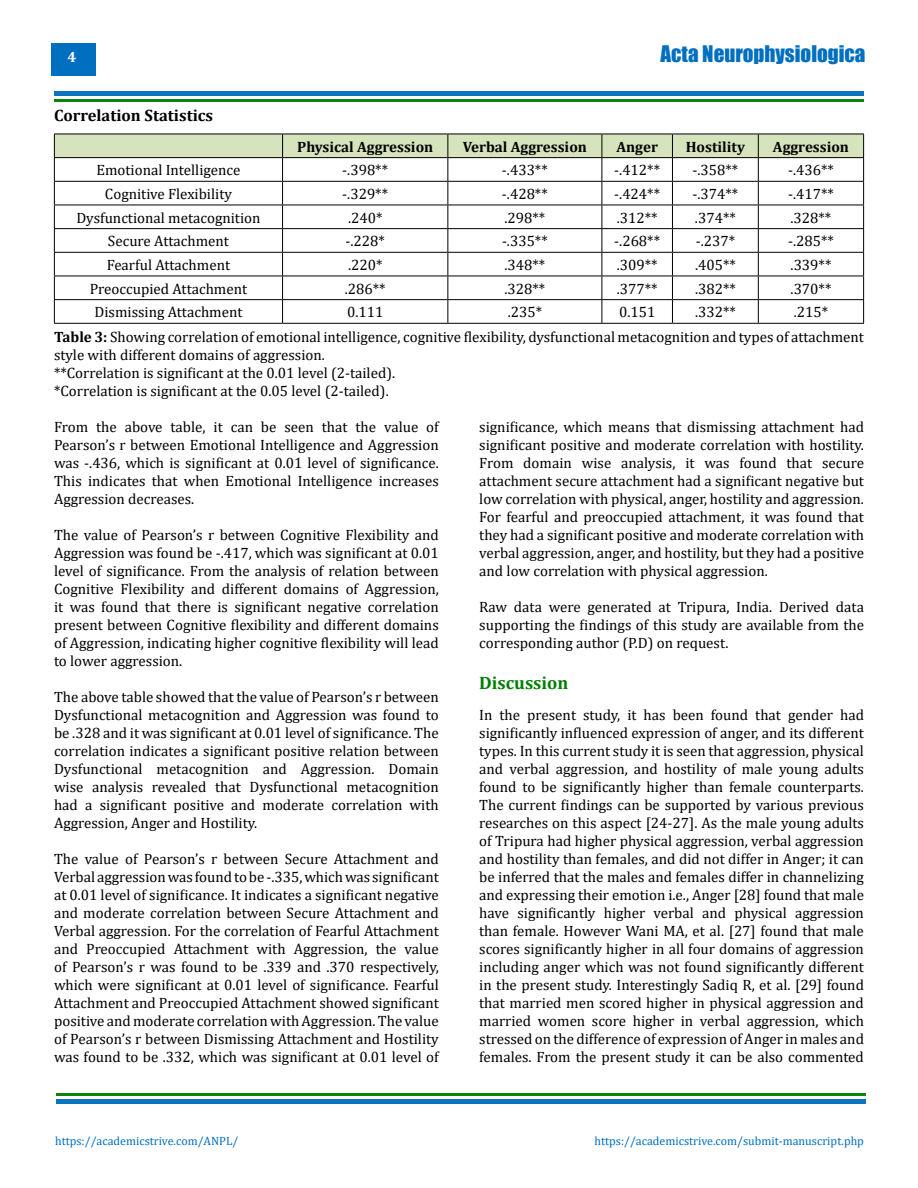
<style>
.page{position:relative;width:918px;height:1188px;background:#fff}
.page>*{position:absolute;margin:0;border:0;box-sizing:border-box;transform-origin:0 0}
.t1{font:21px "Impact";color:#006fc0}
.t2{font:700 18px "Cambria";color:#008000}
.t3{font:700 16.5px "Cambria";color:#000}
.t4{font:15px/18px "Cambria";color:#000;text-align:justify}
.t5{font:700 15px "Cambria";color:#000}
.t6{font:700 15px "Cambria";color:#fff}
.t7{font:12px "Cambria";color:#006fc0}
.s1{font-weight:700}
</style>
<div class="page">
<div style="left:51px;top:43px;width:45px;height:33px;background:#006fc0"></div>
<div style="left:54px;top:91px;width:810px;height:5px;background:#0b75c2"></div>
<div style="left:56px;top:1099px;width:810px;height:5px;background:#0b75c2"></div>
<hr style="left:54px;top:99px;width:810px;height:3px;background:#007f01">
<hr style="left:56px;top:1094px;width:810px;height:2px;background:#007f01">
<hr style="left:54px;top:323px;width:229px;height:1px;background:#000">
<hr style="left:283px;top:323px;width:165px;height:1px;background:#000">
<hr style="left:448px;top:323px;width:154px;height:1px;background:#000">
<hr style="left:602px;top:323px;width:70px;height:1px;background:#000">
<hr style="left:672px;top:323px;width:86px;height:1px;background:#000">
<hr style="left:758px;top:323px;width:106px;height:1px;background:#000">
<svg style="left:54px;top:134px;width:810px;height:189px"></svg>
<p class="t6" style="left:68px;top:47px;width:10px">4</p>
<p class="t3" style="left:54px;top:104px;width:161px">Correlation Statistics</p>
<h1 class="t1" style="left:661px;top:37px;width:206px">Acta Neurophysiologica</h1>
<p class="t5" style="left:297px;top:136px;width:138px">Physical Aggression</p>
<p class="t5" style="left:463px;top:136px;width:126px">Verbal Aggression</p>
<p class="t5" style="left:616px;top:136px;width:43px">Anger</p>
<p class="t5" style="left:686px;top:136px;width:61px">Hostility</p>
<p class="t5" style="left:773px;top:136px;width:78px">Aggression</p>
<p class="t4" style="left:96px;top:161px;width:146px">Emotional Intelligence</p>
<p class="t4" style="left:342px;top:161px;width:47px">-.398**</p>
<p class="t4" style="left:502px;top:161px;width:47px">-.433**</p>
<p class="t4" style="left:614px;top:161px;width:47px">-.412**</p>
<p class="t4" style="left:693px;top:161px;width:47px">-.358**</p>
<p class="t4" style="left:788px;top:161px;width:47px">-.436**</p>
<p class="t4" style="left:105px;top:185px;width:129px">Cognitive Flexibility</p>
<p class="t4" style="left:342px;top:185px;width:47px">-.329**</p>
<p class="t4" style="left:502px;top:185px;width:47px">-.428**</p>
<p class="t4" style="left:614px;top:185px;width:47px">-.424**</p>
<p class="t4" style="left:693px;top:185px;width:47px">-.374**</p>
<p class="t4" style="left:788px;top:185px;width:47px">-.417**</p>
<p class="t4" style="left:76px;top:208px;width:186px">Dysfunctional metacognition</p>
<p class="t4" style="left:348px;top:208px;width:36px">.240*</p>
<p class="t4" style="left:504px;top:208px;width:42px">.298**</p>
<p class="t4" style="left:617px;top:208px;width:42px">.312**</p>
<p class="t4" style="left:695px;top:208px;width:42px">.374**</p>
<p class="t4" style="left:791px;top:208px;width:42px">.328**</p>
<p class="t4" style="left:108px;top:232px;width:122px">Secure Attachment</p>
<p class="t4" style="left:346px;top:232px;width:41px">-.228*</p>
<p class="t4" style="left:502px;top:232px;width:47px">-.335**</p>
<p class="t4" style="left:614px;top:232px;width:47px">-.268**</p>
<p class="t4" style="left:696px;top:232px;width:41px">-.237*</p>
<p class="t4" style="left:788px;top:232px;width:47px">-.285**</p>
<p class="t4" style="left:107px;top:256px;width:125px">Fearful Attachment</p>
<p class="t4" style="left:348px;top:256px;width:36px">.220*</p>
<p class="t4" style="left:505px;top:256px;width:42px">.348**</p>
<p class="t4" style="left:617px;top:256px;width:42px">.309**</p>
<p class="t4" style="left:695px;top:256px;width:42px">.405**</p>
<p class="t4" style="left:791px;top:256px;width:42px">.339**</p>
<p class="t4" style="left:90px;top:279px;width:159px">Preoccupied Attachment</p>
<p class="t4" style="left:345px;top:279px;width:42px">.286**</p>
<p class="t4" style="left:505px;top:279px;width:42px">.328**</p>
<p class="t4" style="left:617px;top:279px;width:42px">.377**</p>
<p class="t4" style="left:695px;top:279px;width:42px">.382**</p>
<p class="t4" style="left:791px;top:279px;width:42px">.370**</p>
<p class="t4" style="left:94px;top:303px;width:150px">Dismissing Attachment</p>
<p class="t4" style="left:347px;top:303px;width:38px">0.111</p>
<p class="t4" style="left:508px;top:303px;width:36px">.235*</p>
<p class="t4" style="left:619px;top:303px;width:38px">0.151</p>
<p class="t4" style="left:695px;top:303px;width:42px">.332**</p>
<p class="t4" style="left:54px;top:300px;width:811px;line-height:25.2px;text-indent:740px">.215*<br><span class="s1">Table 3:</span> Showing correlation of emotional intelligence, cognitive flexibility, dysfunctional metacognition and types of attachment</p>
<p class="t4" style="left:54px;top:346px;width:343px;text-align:left">style with different domains of aggression. **Correlation is significant at the 0.01 level (2-tailed). *Correlation is significant at the 0.05 level (2-tailed).</p>
<p class="t4" style="left:54px;top:418px;width:386px">From the above table, it can be seen that the value of Pearson’s r between Emotional Intelligence and Aggression was -.436, which is significant at 0.01 level of significance.<br>This indicates that when Emotional Intelligence increases Aggression decreases.</p>
<p class="t4" style="left:54px;top:526px;width:386px">The value of Pearson’s r between Cognitive Flexibility and Aggression was found be -.417, which was significant at 0.01 level of significance. From the analysis of relation between Cognitive Flexibility and different domains of Aggression, it was found that there is significant negative correlation present between Cognitive flexibility and different domains of Aggression, indicating higher cognitive flexibility will lead to lower aggression.</p>
<p class="t4" style="left:54px;top:688px;width:386px">The above table showed that the value of Pearson’s r between Dysfunctional metacognition and Aggression was found to be .328 and it was significant at 0.01 level of significance. The correlation indicates a significant positive relation between Dysfunctional metacognition and Aggression. Domain wise analysis revealed that Dysfunctional metacognition had a significant positive and moderate correlation with Aggression, Anger and Hostility.</p>
<p class="t4" style="left:54px;top:850px;width:386px">The value of Pearson’s r between Secure Attachment and Verbal aggression was found to be -.335, which was significant at 0.01 level of significance. It indicates a significant negative and moderate correlation between Secure Attachment and Verbal aggression. For the correlation of Fearful Attachment and Preoccupied Attachment with Aggression, the value of Pearson’s r was found to be .339 and .370 respectively, which were significant at 0.01 level of significance. Fearful Attachment and Preoccupied Attachment showed significant positive and moderate correlation with Aggression. The value of Pearson’s r between Dismissing Attachment and Hostility was found to be .332, which was significant at 0.01 level of</p>
<p class="t4" style="left:479px;top:418px;width:386px">significance, which means that dismissing attachment had significant positive and moderate correlation with hostility.<br>From domain wise analysis, it was found that secure attachment secure attachment had a significant negative but low correlation with physical, anger, hostility and aggression.<br>For fearful and preoccupied attachment, it was found that they had a significant positive and moderate correlation with verbal aggression, anger, and hostility, but they had a positive and low correlation with physical aggression.</p>
<p class="t4" style="left:479px;top:598px;width:386px">Raw data were generated at Tripura, India. Derived data supporting the findings of this study are available from the corresponding author (P.D) on request.</p>
<p class="t2" style="left:479px;top:670px;width:91px">Discussion</p>
<p class="t4" style="left:479px;top:706px;width:386px">In the present study, it has been found that gender had significantly influenced expression of anger, and its different types. In this current study it is seen that aggression, physical and verbal aggression, and hostility of male young adults found to be significantly higher than female counterparts.<br>The current findings can be supported by various previous researches on this aspect [24-27]. As the male young adults of Tripura had higher physical aggression, verbal aggression and hostility than females, and did not differ in Anger; it can be inferred that the males and females differ in channelizing and expressing their emotion i.e., Anger [28] found that male have significantly higher verbal and physical aggression than female. However Wani MA, et al. [27] found that male scores significantly higher in all four domains of aggression including anger which was not found significantly different in the present study. Interestingly Sadiq R, et al. [29] found that married men scored higher in physical aggression and married women score higher in verbal aggression, which stressed on the difference of expression of Anger in males and females. From the present study it can be also commented</p>
<p class="t7" style="left:55px;top:1134px;width:185px">https://academicstrive.com/ANPL/</p>
<p class="t7" style="left:594px;top:1134px;width:271px">https://academicstrive.com/submit-manuscript.php</p>
</div>
